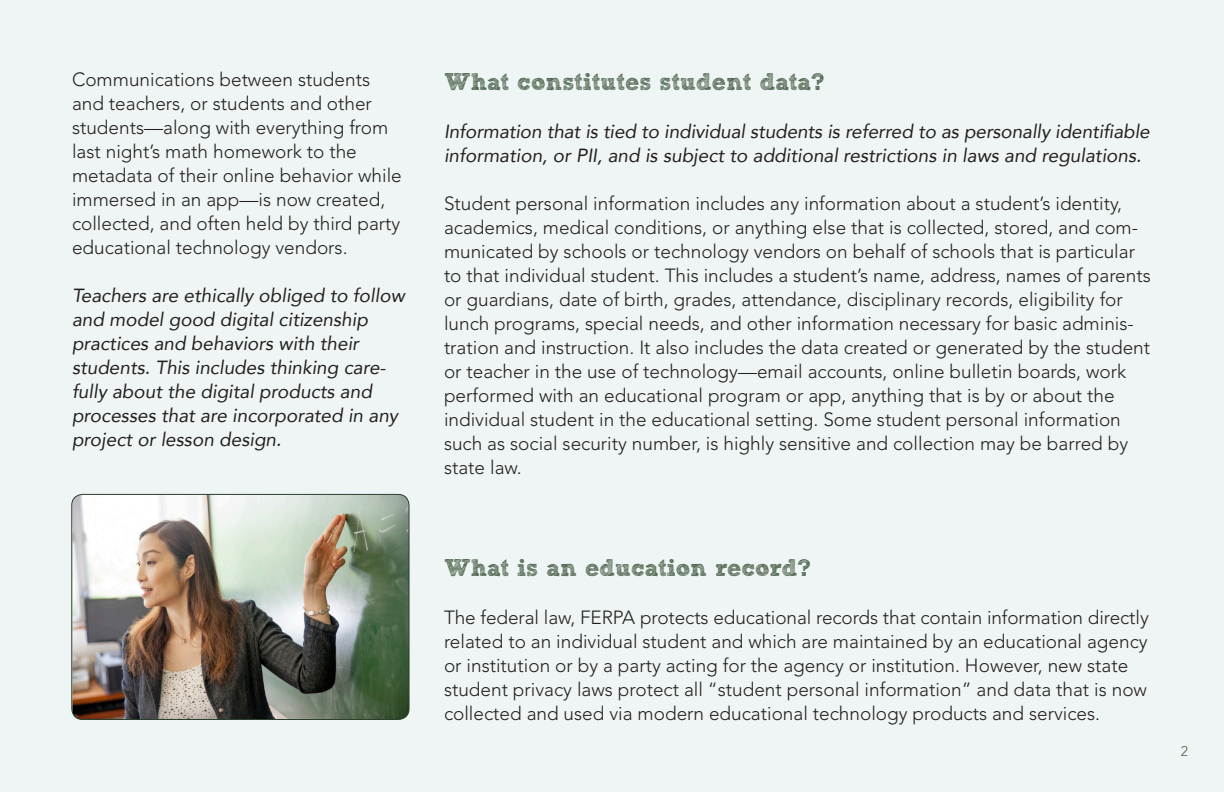
<style>
.page{position:relative;width:1224px;height:792px;background:#eff5f4}
.page>*{position:absolute;margin:0;border:0;box-sizing:border-box;transform-origin:0 0}
.t1{font:24px "Sketch Rockwell";color:#4c634c}
.t2{font:300 19px/24px "Avenir";color:#231f20}
.t3{font:italic 19px/24px "Avenir";color:#231f20}
.t4{font:300 14px "Avenir";color:#4c634c}
</style>
<div class="page">
<img style="left:73px;top:494px;width:335px;height:226px">
<div style="left:71px;top:494px;width:339px;height:226px;border:1px solid #2b402c;border-radius:11px"></div>
<p class="t2" style="left:72px;top:68px;width:331px">Communications between students and teachers, or students and other students—along with everything from last night’s math homework to the metadata of their online behavior while immersed in an app—is now created, collected, and often held by third party educational technology vendors.</p>
<p class="t3" style="left:72px;top:284px;width:334px">Teachers are ethically obliged to follow and model good digital citizenship practices and behaviors with their students. This includes thinking care&shy;fully about the digital products and processes that are incorporated in any project or lesson design.</p>
<p class="t1" style="left:444px;top:69px;width:382px">What constitutes student data?</p>
<p class="t3" style="left:444px;top:119px;width:707px">Information that is tied to individual students is referred to as personally identifiable information, or PII, and is subject to additional restrictions in laws and regulations.</p>
<p class="t2" style="left:444px;top:191px;width:708px">Student personal information includes any information about a student’s identity, academics, medical conditions, or anything else that is collected, stored, and com&shy;municated by schools or technology vendors on behalf of schools that is particular to that individual student. This includes a student’s name, address, names of parents or guardians, date of birth, grades, attendance, disciplinary records, eligibility for lunch programs, special needs, and other information necessary for basic adminis&shy;tration and instruction. It also includes the data created or generated by the student or teacher in the use of technology—email accounts, online bulletin boards, work performed with an educational program or app, anything that is by or about the individual student in the educational setting. Some student personal information such as social security number, is highly sensitive and collection may be barred by state law.</p>
<p class="t1" style="left:444px;top:555px;width:368px">What is an education record?</p>
<p class="t2" style="left:444px;top:605px;width:706px">The federal law, FERPA protects educational records that contain information directly related to an individual student and which are maintained by an educational agency or institution or by a party acting for the agency or institution. However, new state student privacy laws protect all “student personal information” and data that is now collected and used via modern educational technology products and services.</p>
<p class="t4" style="left:1181px;top:743px;width:9px">2</p>
</div>
